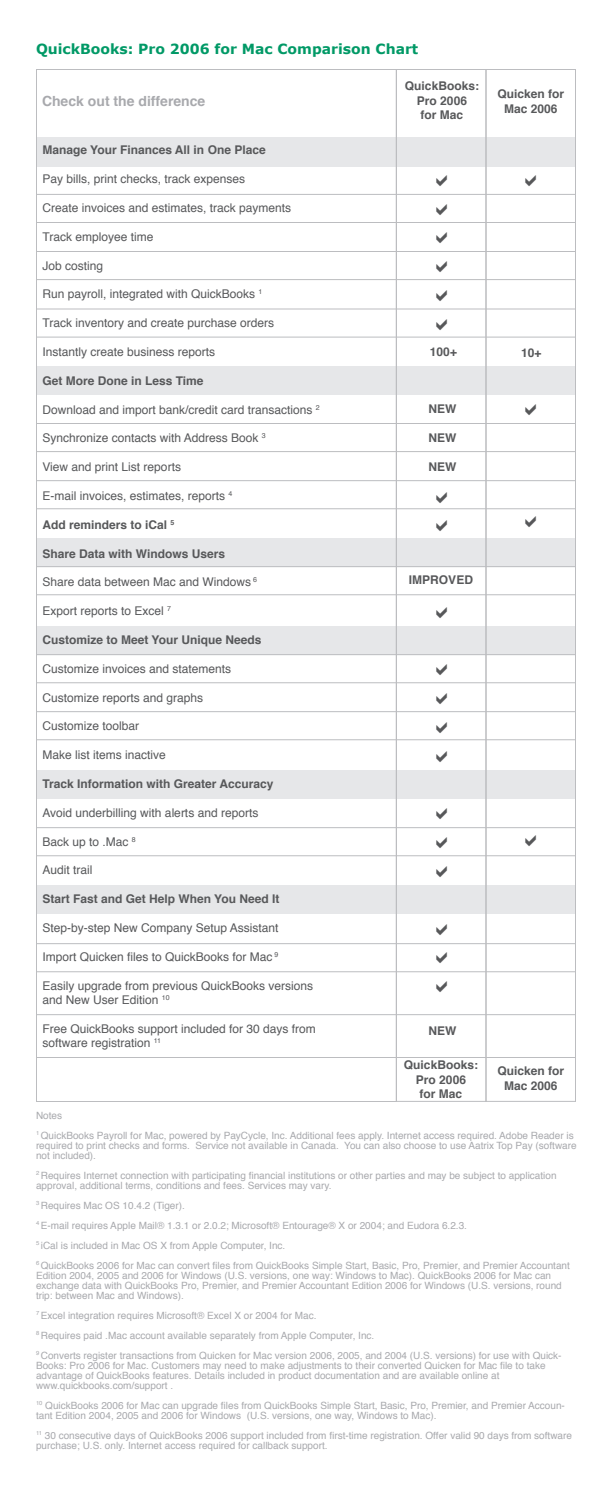
<style>
.page{position:relative;width:612px;height:1512px;background:#fff}
.page>*{position:absolute;margin:0;border:0;box-sizing:border-box;transform-origin:0 0}
.t1{font:700 14px "Verdana";color:#096}
.t2{font:700 14px "Helvetica";color:#a8a9ad}
.t3{font:12px/14.4px "Helvetica";color:#57585a}
.t4{font:700 12px "Helvetica";color:#57585a}
.t5{font:10px/10px "Helvetica";color:#a8a9ad}
</style>
<div class="page">
<div style="left:36px;top:886px;width:540px;height:28px;background:#e6e7e9"></div>
<div style="left:36px;top:771px;width:540px;height:28px;background:#e6e7e9"></div>
<div style="left:36px;top:626px;width:539px;height:28px;background:#e6e7e9"></div>
<div style="left:36px;top:539px;width:539px;height:28px;background:#e6e7e9"></div>
<div style="left:36px;top:366px;width:540px;height:29px;background:#e6e7e9"></div>
<div style="left:36px;top:137px;width:540px;height:29px;background:#e6e7e9"></div>
<div style="left:396px;top:69px;width:90px;height:1033px;border:1px solid #bcbdc0"></div>
<div style="left:486px;top:69px;width:90px;height:1033px;border:1px solid #bcbdc0"></div>
<div style="left:36px;top:194px;width:540px;height:29px;border:1px solid #bcbdc0"></div>
<div style="left:36px;top:251px;width:540px;height:29px;border:1px solid #bcbdc0"></div>
<div style="left:36px;top:308px;width:540px;height:30px;border:1px solid #bcbdc0"></div>
<div style="left:36px;top:423px;width:540px;height:29px;border:1px solid #bcbdc0"></div>
<div style="left:36px;top:480px;width:540px;height:29px;border:1px solid #bcbdc0"></div>
<div style="left:36px;top:566px;width:540px;height:29px;border:1px solid #bcbdc0"></div>
<div style="left:36px;top:654px;width:540px;height:29px;border:1px solid #bcbdc0"></div>
<div style="left:36px;top:711px;width:540px;height:29px;border:1px solid #bcbdc0"></div>
<div style="left:36px;top:827px;width:540px;height:29px;border:1px solid #bcbdc0"></div>
<div style="left:36px;top:943px;width:540px;height:29px;border:1px solid #bcbdc0"></div>
<div style="left:36px;top:1014px;width:540px;height:44px;border:1px solid #bcbdc0"></div>
<p class="t1" style="left:36px;top:40px;width:384px">QuickBooks: Pro 2006 for Mac Comparison Chart</p>
<p class="t2" style="left:42px;top:91px;width:165px">Check out the difference</p>
<p class="t4" style="left:42px;top:142px;width:225px">Manage Your Finances All in One Place</p>
<p class="t3" style="left:42px;top:173px;width:204px">Pay bills, print checks, track expenses</p>
<p class="t3" style="left:42px;top:201px;width:250px">Create invoices and estimates, track payments</p>
<p class="t3" style="left:42px;top:230px;width:112px">Track employee time</p>
<p class="t3" style="left:42px;top:259px;width:62px">Job costing</p>
<p class="t3" style="left:42px;top:288px;width:221px">Run payroll, integrated with QuickBooks <sup>1</sup></p>
<p class="t3" style="left:42px;top:317px;width:233px">Track inventory and create purchase orders</p>
<p class="t3" style="left:42px;top:345px;width:174px">Instantly create business reports</p>
<p class="t4" style="left:42px;top:372px;width:163px">Get More Done in Less Time</p>
<p class="t3" style="left:42px;top:403px;width:279px">Download and import bank/credit card transactions <sup>2</sup></p>
<p class="t3" style="left:42px;top:432px;width:225px">Synchronize contacts with Address Book <sup>3</sup></p>
<p class="t3" style="left:42px;top:461px;width:140px">View and print List reports</p>
<p class="t3" style="left:42px;top:489px;width:191px">E-mail invoices, estimates, reports <sup>4</sup></p>
<p class="t4" style="left:42px;top:516px;width:133px">Add reminders to iCal <sup>5</sup></p>
<p class="t4" style="left:42px;top:545px;width:184px">Share Data with Windows Users</p>
<p class="t3" style="left:42px;top:576px;width:216px">Share data between Mac and Windows <sup>6</sup></p>
<p class="t3" style="left:42px;top:605px;width:130px">Export reports to Excel <sup>7</sup></p>
<p class="t4" style="left:42px;top:632px;width:220px">Customize to Meet Your Unique Needs</p>
<p class="t3" style="left:42px;top:662px;width:190px">Customize invoices and statements</p>
<p class="t3" style="left:42px;top:691px;width:162px">Customize reports and graphs</p>
<p class="t3" style="left:42px;top:720px;width:98px">Customize toolbar</p>
<p class="t3" style="left:42px;top:749px;width:125px">Make list items inactive</p>
<p class="t4" style="left:42px;top:776px;width:232px">Track Information with Greater Accuracy</p>
<p class="t3" style="left:42px;top:806px;width:217px">Avoid underbilling with alerts and reports</p>
<p class="t3" style="left:42px;top:835px;width:95px">Back up to .Mac <sup>8</sup></p>
<p class="t3" style="left:42px;top:864px;width:52px">Audit trail</p>
<p class="t4" style="left:42px;top:891px;width:238px">Start Fast and Get Help When You Need It</p>
<p class="t3" style="left:42px;top:921px;width:238px">Step-by-step New Company Setup Assistant</p>
<p class="t3" style="left:42px;top:950px;width:237px">Import Quicken files to QuickBooks for Mac <sup>9</sup></p>
<p class="t3" style="left:42px;top:979px;width:272px">Easily upgrade from previous QuickBooks versions and New User Edition <sup>10</sup></p>
<p class="t3" style="left:42px;top:1022px;width:275px">Free QuickBooks support included for 30 days from software registration <sup>11</sup></p>
<p class="t4" style="left:405px;top:78px;width:76px">QuickBooks:</p>
<p class="t4" style="left:417px;top:92px;width:52px">Pro 2006</p>
<p class="t4" style="left:421px;top:107px;width:44px">for Mac</p>
<p class="t4" style="left:430px;top:344px;width:29px">100+</p>
<p class="t4" style="left:429px;top:401px;width:29px">NEW</p>
<p class="t4" style="left:429px;top:430px;width:29px">NEW</p>
<p class="t4" style="left:429px;top:459px;width:29px">NEW</p>
<p class="t4" style="left:409px;top:572px;width:66px">IMPROVED</p>
<p class="t4" style="left:429px;top:1023px;width:29px">NEW</p>
<p class="t4" style="left:404px;top:1057px;width:76px">QuickBooks:</p>
<p class="t4" style="left:416px;top:1071px;width:52px">Pro 2006</p>
<p class="t4" style="left:420px;top:1086px;width:44px">for Mac</p>
<p class="t4" style="left:497px;top:86px;width:68px">Quicken for</p>
<p class="t4" style="left:504px;top:100px;width:55px">Mac 2006</p>
<p class="t4" style="left:521px;top:345px;width:22px">10+</p>
<p class="t4" style="left:497px;top:1063px;width:68px">Quicken for</p>
<p class="t4" style="left:504px;top:1077px;width:55px">Mac 2006</p>
<p class="t5" style="left:36px;top:1111px;width:28px">Notes</p>
<p class="t5" style="left:36px;top:1131px;width:542px"><sup>1</sup> QuickBooks Payroll for Mac, powered by PayCycle, Inc. Additional fees apply. Internet access required. Adobe Reader is required to print checks and forms. Service not available in Canada. You can also choose to use Aatrix Top Pay (software not included).</p>
<p class="t5" style="left:36px;top:1171px;width:522px"><sup>2</sup> Requires Internet connection with participating financial institutions or other parties and may be subject to application</p>
<p class="t5" style="left:36px;top:1181px;width:297px">approval, additional terms, conditions and fees. Services may vary.</p>
<p class="t5" style="left:36px;top:1201px;width:150px"><sup>3</sup> Requires Mac OS 10.4.2 (Tiger).</p>
<p class="t5" style="left:36px;top:1221px;width:433px"><sup>4</sup> E-mail requires Apple Mail® 1.3.1 or 2.0.2; Microsoft® Entourage® X or 2004; and Eudora 6.2.3.</p>
<p class="t5" style="left:36px;top:1241px;width:251px"><sup>5</sup> iCal is included in Mac OS X from Apple Computer, Inc.</p>
<p class="t5" style="left:36px;top:1261px;width:535px"><sup>6</sup> QuickBooks 2006 for Mac can convert files from QuickBooks Simple Start, Basic, Pro, Premier, and Premier Accountant<br>Edition 2004, 2005 and 2006 for Windows (U.S. versions, one way: Windows to Mac). QuickBooks 2006 for Mac can</p>
<p class="t5" style="left:36px;top:1281px;width:527px">exchange data with QuickBooks Pro, Premier, and Premier Accountant Edition 2006 for Windows (U.S. versions, round trip: between Mac and Windows).</p>
<p class="t5" style="left:36px;top:1311px;width:282px"><sup>7</sup> Excel integration requires Microsoft® Excel X or 2004 for Mac.</p>
<p class="t5" style="left:36px;top:1331px;width:340px"><sup>8</sup> Requires paid .Mac account available separately from Apple Computer, Inc.</p>
<p class="t5" style="left:36px;top:1351px;width:527px"><sup>9</sup> Converts register transactions from Quicken for Mac version 2006, 2005, and 2004 (U.S. versions) for use with Quick-<br>Books: Pro 2006 for Mac. Customers may need to make adjustments to their converted Quicken for Mac file to take</p>
<p class="t5" style="left:36px;top:1371px;width:465px">advantage of QuickBooks features. Details included in product documentation and are available online at</p>
<p class="t5" style="left:36px;top:1381px;width:139px">www.quickbooks.com/support .</p>
<p class="t5" style="left:36px;top:1401px;width:530px"><sup>10</sup> QuickBooks 2006 for Mac can upgrade files from QuickBooks Simple Start, Basic, Pro, Premier, and Premier Accoun&shy;tant Edition 2004, 2005 and 2006 for Windows (U.S. versions, one way, Windows to Mac).</p>
<p class="t5" style="left:36px;top:1431px;width:538px"><sup>11</sup> 30 consecutive days of QuickBooks 2006 support included from first-time registration. Offer valid 90 days from software purchase; U.S. only. Internet access required for callback support.</p>
</div>
